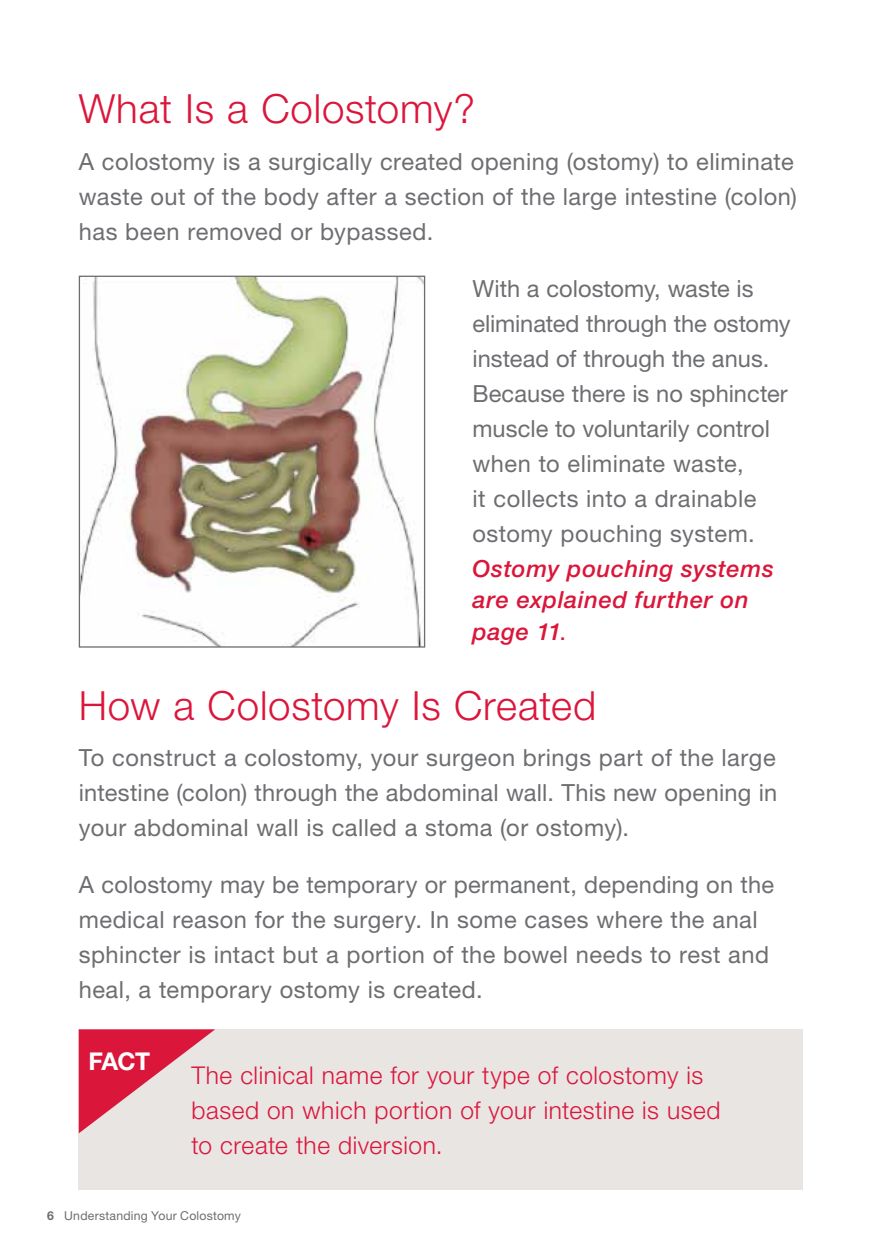
<style>
.page{position:relative;width:882px;height:1260px;background:#fff}
.page>*{position:absolute;margin:0;border:0;box-sizing:border-box;transform-origin:0 0}
.t1{font:300 40.25px "Helvetica Neue LT Pro";letter-spacing:.02em;color:#db163b}
.t2{font:300 24.5px/35px "Helvetica Neue LT Pro";letter-spacing:.02em;color:#db163b}
.t3{font:700 24.5px "Helvetica Neue LT Pro";color:#fff}
.t4{font:23.62px/35px "Helvetica Neue LT Pro";letter-spacing:.02em;color:#6d6e71}
.t5{font:italic 500 23.62px/31.5px "Helvetica Neue LT Pro";letter-spacing:.025em;color:#db163b}
.t6{font:12.25px "Helvetica Neue LT Pro";letter-spacing:.02em;color:#6d6e71}
.s1{font-weight:400;font-style:normal}
.s2{font-weight:700}
</style>
<div class="page">
<div style="left:79px;top:1029px;width:724px;height:161px;background:#e9e5e3"></div>
<svg style="left:79px;top:1029px;width:136px;height:104px"></svg>
<img style="left:81px;top:278px;width:342px;height:368px">
<div style="left:79px;top:276px;width:346px;height:372px;border:1px solid #6d6e71"></div>
<h1 class="t1" style="left:79px;top:84px;width:398px">What Is a Colostomy?</h1>
<p class="t4" style="left:79px;top:144px;width:720px">A colostomy is a surgically created opening (ostomy) to eliminate waste out of the body after a section of the large intestine (colon) has been removed or bypassed.</p>
<p class="t4" style="left:473px;top:271px;width:320px">With a colostomy, waste is eliminated through the ostomy instead of through the anus.<br>Because there is no sphincter muscle to voluntarily control when to eliminate waste,<br>it collects into a drainable ostomy pouching system.</p>
<p class="t5" style="left:473px;top:552px;width:303px">Ostomy pouching systems are explained further on page 11<span class="s1">.</span></p>
<h1 class="t1" style="left:79px;top:681px;width:519px">How a Colostomy Is Created</h1>
<p class="t4" style="left:79px;top:740px;width:700px;text-align:justify">To construct a colostomy, your surgeon brings part of the large intestine (colon) through the abdominal wall. This new opening in your abdominal wall is called a stoma (or ostomy).</p>
<p class="t4" style="left:79px;top:867px;width:697px">A colostomy may be temporary or permanent, depending on the medical reason for the surgery. In some cases where the anal sphincter is intact but a portion of the bowel needs to rest and heal, a temporary ostomy is created.</p>
<p class="t3" style="left:88px;top:1046px;width:63px">FACT</p>
<p class="t2" style="left:192px;top:1057px;width:531px">The clinical name for your type of colostomy is based on which portion of your intestine is used to create the diversion.</p>
<p class="t6" style="left:47px;top:1208px;width:195px"><span class="s2">6</span> Understanding Your Colostomy</p>
</div>
